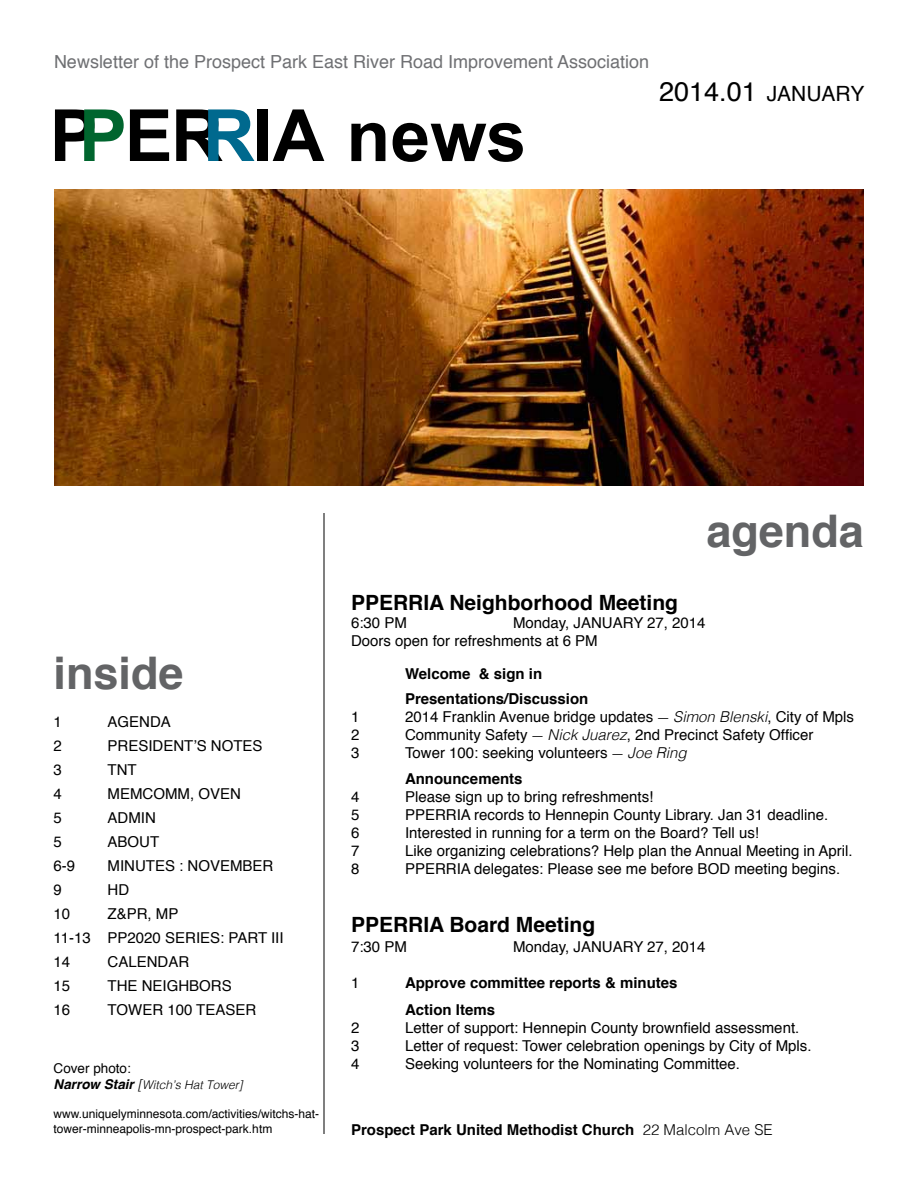
<style>
.page{position:relative;width:918px;height:1188px;background:#fff}
.page>*{position:absolute;margin:0;border:0;box-sizing:border-box;transform-origin:0 0}
.t1{font:700 72px "Arial";color:#000}
.t2{font:700 45px "Helvetica";color:#636466}
.t3{font:27px "Helvetica";color:#000}
.t4{font:700 21px "Helvetica";color:#000}
.t5{font:18px "Helvetica";color:#6f7073}
.t6{font:15px/24px "Helvetica";color:#000}
.t7{font:700 15px/25.5px "Helvetica";color:#000}
.t8{font:13.5px "Helvetica";color:#000}
.t9{font:12px/14.4px "Helvetica";color:#000}
.t10{font:italic 300 12px "Helvetica";color:#000}
.s1{color:#00652e}
.s2{color:#00698e}
.s3{font-size:21px}
.s4{font-weight:700;font-size:13.5px}
.s5{font-size:13.5px}
.s6{font-family:"Minion Pro"}
.s7{font-weight:300;font-style:italic}
.s8{font-weight:700}
.s9{font-weight:300}
</style>
<div class="page">
<hr style="left:324px;top:513px;width:1px;height:621px;background:#000">
<img style="left:54px;top:189px;width:810px;height:297px">
<p class="t5" style="left:54px;top:47px;width:597px">Newsletter of the Prospect Park East River Road Improvement Association</p>
<h1 class="t1" style="left:50px;top:88px;width:478px">P<span class="s1">P</span> R<span class="s2">R</span> A news</h1>
<h1 class="t1" style="left:125px;top:88px;width:150px">E I</h1>
<h3 class="t3" style="left:659px;top:70px;width:207px">2014.01 <span class="s3">JANUARY</span></h3>
<h2 class="t2" style="left:706px;top:495px;width:159px">agenda</h2>
<h2 class="t2" style="left:54px;top:637px;width:132px">inside</h2>
<p class="t6" style="left:54px;top:710px;width:10px">1</p>
<p class="t6" style="left:108px;top:710px;width:65px">AGENDA</p>
<p class="t6" style="left:54px;top:734px;width:10px">2</p>
<p class="t6" style="left:108px;top:734px;width:157px">PRESIDENT’S NOTES</p>
<p class="t6" style="left:54px;top:758px;width:10px">3</p>
<p class="t6" style="left:108px;top:758px;width:31px">TNT</p>
<p class="t6" style="left:54px;top:782px;width:10px">4</p>
<p class="t6" style="left:108px;top:782px;width:135px">MEMCOMM, OVEN</p>
<p class="t6" style="left:54px;top:806px;width:10px">5</p>
<p class="t6" style="left:108px;top:806px;width:50px">ADMIN</p>
<p class="t6" style="left:54px;top:830px;width:10px">5</p>
<p class="t6" style="left:108px;top:830px;width:53px">ABOUT</p>
<p class="t6" style="left:54px;top:854px;width:23px">6-9</p>
<p class="t6" style="left:108px;top:854px;width:167px">MINUTES : NOVEMBER</p>
<p class="t6" style="left:54px;top:878px;width:10px">9</p>
<p class="t6" style="left:108px;top:878px;width:23px">HD</p>
<p class="t6" style="left:54px;top:902px;width:18px">10</p>
<p class="t6" style="left:54px;top:902px;width:231px;text-indent:54px">Z&amp;PR, MP<br>11-13 PP2020 SERIES: PART III<br>14</p>
<p class="t6" style="left:108px;top:950px;width:83px">CALENDAR</p>
<p class="t6" style="left:54px;top:974px;width:18px">15</p>
<p class="t6" style="left:108px;top:974px;width:126px">THE NEIGHBORS</p>
<p class="t6" style="left:54px;top:998px;width:18px">16</p>
<p class="t6" style="left:108px;top:998px;width:150px">TOWER 100 TEASER</p>
<p class="t8" style="left:54px;top:1058px;width:79px">Cover photo:</p>
<p class="t10" style="left:54px;top:1075px;width:191px"><span class="s4">Narrow Stair</span> <span class="s5">[</span>Witch’s Hat Tower]</p>
<p class="t9" style="left:54px;top:1107px;width:267px">www.uniquelyminnesota.com/activities/witchs-hat&shy;tower-minneapolis-mn-prospect-park.htm</p>
<h3 class="t4" style="left:351px;top:585px;width:329px">PPERRIA Neighborhood Meeting</h3>
<p class="t6" style="left:351px;top:611px;width:57px">6:30 PM</p>
<p class="t6" style="left:351px;top:614px;width:356px;line-height:18px;text-indent:162px">Monday, JANUARY 27, 2014<br>Doors open for refreshments at 6 PM</p>
<p class="t7" style="left:405px;top:661px;width:185px">Welcome &amp; sign in<br>Presentations/Discussion</p>
<p class="t6" style="left:351px;top:705px;width:10px">1</p>
<p class="t6" style="left:405px;top:705px;width:451px">2014 Franklin Avenue bridge updates <span class="s6">-</span> <span class="s7">Simon Blenski</span>, City of Mpls</p>
<p class="t6" style="left:351px;top:723px;width:10px">2</p>
<p class="t6" style="left:405px;top:723px;width:410px">Community Safety <span class="s6">-</span> <span class="s7">Nick Juarez</span>, 2nd Precinct Safety Officer</p>
<p class="t6" style="left:351px;top:741px;width:10px">3</p>
<p class="t6" style="left:405px;top:741px;width:283px;line-height:25.5px">Tower 100: seeking volunteers <span class="s6">-</span> <span class="s7">Joe Ring<br></span><span class="s8">Announcements</span></p>
<p class="t6" style="left:351px;top:785px;width:10px">4</p>
<p class="t6" style="left:405px;top:785px;width:250px">Please sign up to bring refreshments!</p>
<p class="t6" style="left:351px;top:803px;width:10px">5</p>
<p class="t6" style="left:405px;top:803px;width:425px">PPERRIA records to Hennepin County Library. Jan 31 deadline.</p>
<p class="t6" style="left:351px;top:821px;width:10px">6</p>
<p class="t6" style="left:405px;top:821px;width:356px">Interested in running for a term on the Board? Tell us!</p>
<p class="t6" style="left:351px;top:839px;width:10px">7</p>
<p class="t6" style="left:405px;top:839px;width:449px">Like organizing celebrations? Help plan the Annual Meeting in April.</p>
<p class="t6" style="left:351px;top:857px;width:10px">8</p>
<p class="t6" style="left:405px;top:857px;width:437px">PPERRIA delegates: Please see me before BOD meeting begins.</p>
<h3 class="t4" style="left:351px;top:908px;width:246px">PPERRIA Board Meeting</h3>
<p class="t6" style="left:351px;top:935px;width:57px">7:30 PM</p>
<p class="t6" style="left:513px;top:935px;width:194px">Monday, JANUARY 27, 2014</p>
<p class="t6" style="left:351px;top:971px;width:10px">1</p>
<p class="t7" style="left:405px;top:969px;width:274px;line-height:27px">Approve committee reports &amp; minutes<br>Action Items</p>
<p class="t6" style="left:351px;top:1016px;width:10px">2</p>
<p class="t6" style="left:405px;top:1016px;width:396px">Letter of support: Hennepin County brownfield assessment.</p>
<p class="t6" style="left:351px;top:1034px;width:10px">3</p>
<p class="t6" style="left:405px;top:1034px;width:408px">Letter of request: Tower celebration openings by City of Mpls.</p>
<p class="t6" style="left:351px;top:1052px;width:10px">4</p>
<p class="t6" style="left:405px;top:1052px;width:337px">Seeking volunteers for the Nominating Committee.</p>
<p class="t7" style="left:351px;top:1118px;width:423px">Prospect Park United Methodist Church <span class="s9">22 Malcolm Ave SE</span></p>
</div>
